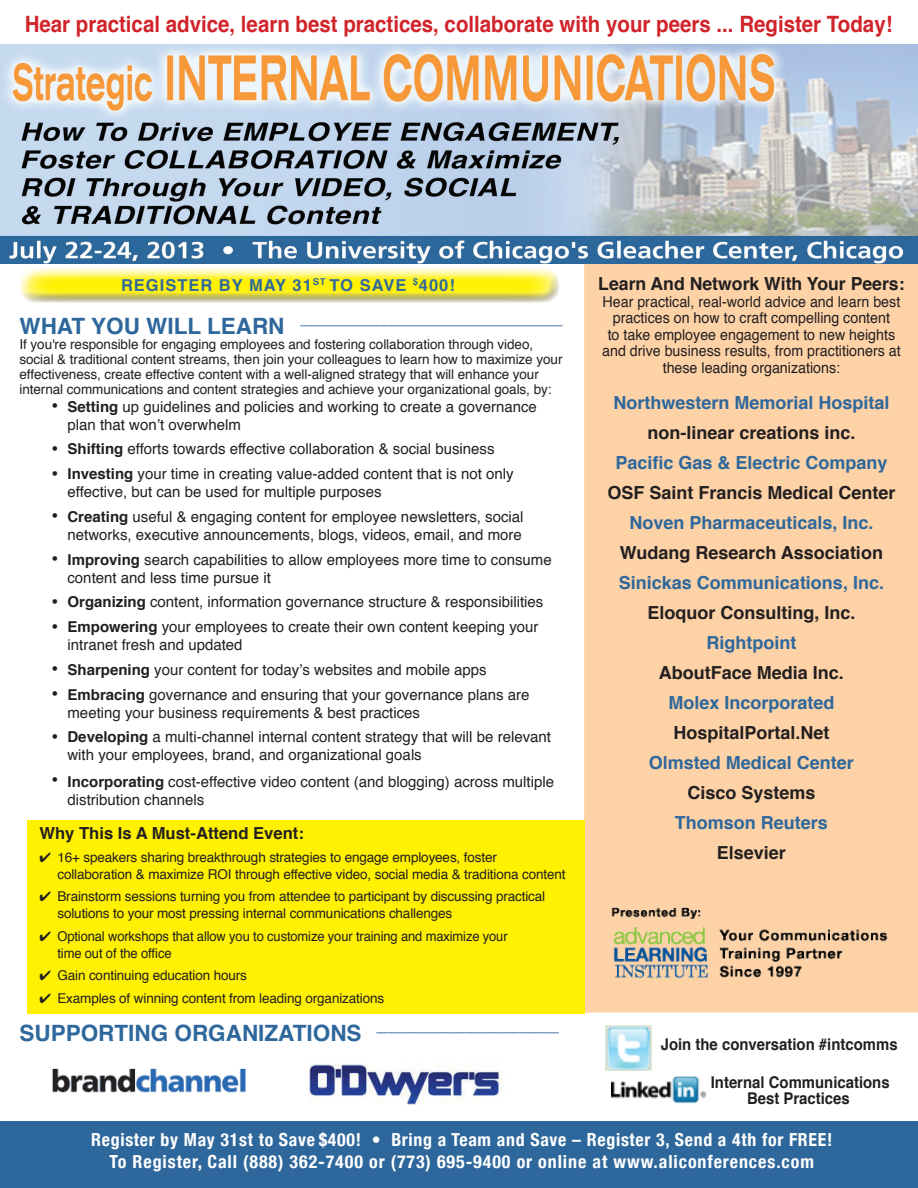
<style>
.page{position:relative;width:918px;height:1188px;background:#fff}
.page>*{position:absolute;margin:0;border:0;box-sizing:border-box;transform-origin:0 0}
.t1{font:700 22.5px "Helvetica";color:#d1232a;scale:.91 1}
.t2{font:700 22.5px "Helvetica";color:#2e679b}
.t3{font:700 18px "Helvetica";color:#231f20}
.t4{font:700 18px "Helvetica";color:#2e679b}
.t5{font:700 condensed 18px/21.6px "Helvetica Neue";letter-spacing:.045em;color:#fff;text-align:center}
.t6{font:700 16.65px "Helvetica";color:#231f20}
.t7{font:700 16.5px "Helvetica";letter-spacing:.06em;color:#2e679b}
.t8{font:700 16.2px/15.9px "Helvetica";color:#231f20;text-align:center;scale:.92 1}
.t9{font:15px/18px "Helvetica";color:#231f20}
.t10{font:15px/16.5px "Helvetica";color:#231f20;text-align:center;scale:.95 1}
.t11{font:13.5px/15px "Helvetica";letter-spacing:-.01em;color:#231f20}
.t12{font:13.5px/16.6px "Helvetica";letter-spacing:-.01em;color:#231f20;scale:.96 1}
.t13{font:700 7.5px "Helvetica";color:#2e679b}
.s1{font-size:21px}
.s2{font-weight:700}
</style>
<div class="page">
<div style="left:585px;top:243px;width:332px;height:769px;background:#fdd2a7"></div>
<div style="left:584px;top:242px;width:334px;height:770px;border:2px solid #fdd2a7"></div>
<img style="left:611px;top:907px;width:277px;height:72px">
<div style="left:1px;top:1122px;width:917px;height:66px;background:#2e679b"></div>
<img style="left:0;top:45px;width:918px;height:218px">
<img style="left:52px;top:1068px;width:194px;height:25px">
<div style="left:19px;top:261px;width:541px;height:32px;background:#fff;opacity:.75"></div>
<div style="left:19px;top:271px;width:541px;height:32px;background:#231f20;opacity:.75"></div>
<img style="left:309px;top:1064px;width:193px;height:42px">
<div style="left:27px;top:820px;width:557px;height:194px;background:#fff101"></div>
<img style="left:606px;top:1026px;width:46px;height:44px">
<img style="left:612px;top:1076px;width:94px;height:28px">
<h1 class="t1" style="left:25px;top:6px;width:955px">Hear practical advice, learn best practices, collaborate with your peers ... Register Today!</h1>
<p class="t7" style="left:121px;top:272px;width:335px">Register by MaY 31<sup>st</sup> to Save <sup>$</sup>400!</p>
<h1 class="t2" style="left:20px;top:307px;width:267px">WHAT YOU WILL LEARN</h1>
<p class="t13" style="left:300px;top:319px;width:264px">–––––––––––––––––––––––––––––––––––––––––––––––––––––––––––––––––––––</p>
<p class="t11" style="left:20px;top:337px;width:545px">If you're responsible for engaging employees and fostering collaboration through video, social &amp; traditional content streams, then join your colleagues to learn how to maximize your effectiveness, create effective content with a well-aligned strategy that will enhance your internal communications and content strategies and achieve your organizational goals, by:</p>
<p class="t9" style="left:68px;top:398px;width:471px;text-indent:-17px"><span class="s1">•</span> <span class="s2">Setting</span> up guidelines and policies and working to create a governance plan that won’t overwhelm</p>
<p class="t9" style="left:51px;top:440px;width:445px"><span class="s1">•</span> <span class="s2">Shifting</span> efforts towards effective collaboration &amp; social business</p>
<p class="t9" style="left:68px;top:465px;width:448px;text-indent:-17px"><span class="s1">•</span> <span class="s2">Investing</span> your time in creating value-added content that is not only effective, but can be used for multiple purposes</p>
<p class="t9" style="left:51px;top:508px;width:474px;text-align:right"><span class="s1">•</span> <span class="s2">Creating</span> useful &amp; engaging content for employee newsletters, social networks, executive announcements, blogs, videos, email, and more</p>
<p class="t9" style="left:67px;top:551px;width:486px;text-indent:-16px"><span class="s1">•</span> <span class="s2">Improving</span> search capabilities to allow employees more time to consume content and less time pursue it</p>
<p class="t9" style="left:51px;top:593px;width:494px"><span class="s1">•</span> <span class="s2">Organizing</span> content, information governance structure &amp; responsibilities</p>
<p class="t9" style="left:68px;top:618px;width:473px;text-indent:-17px"><span class="s1">•</span> <span class="s2">Empowering</span> your employees to create their own content keeping your intranet fresh and updated</p>
<p class="t9" style="left:51px;top:661px;width:437px"><span class="s1">•</span> <span class="s2">Sharpening</span> your content for today’s websites and mobile apps</p>
<p class="t9" style="left:68px;top:686px;width:463px;text-indent:-17px"><span class="s1">•</span> <span class="s2">Embracing</span> governance and ensuring that your governance plans are meeting your business requirements &amp; best practices</p>
<p class="t9" style="left:68px;top:728px;width:485px;text-indent:-17px"><span class="s1">•</span> <span class="s2">Developing</span> a multi-channel internal content strategy that will be relevant with your employees, brand, and organizational goals</p>
<p class="t9" style="left:68px;top:773px;width:488px;text-indent:-17px"><span class="s1">•</span> <span class="s2">Incorporating</span> cost-effective video content (and blogging) across multiple distribution channels</p>
<p class="t6" style="left:39px;top:820px;width:266px">Why This Is A Must-Attend Event:</p>
<p class="t11" style="left:57px;top:849px;width:510px;line-height:16.6px;text-indent:-18px">✔ 16+ speakers sharing breakthrough strategies to engage employees, foster collaboration &amp; maximize ROI through effective video, social media &amp; traditiona content</p>
<p class="t11" style="left:57px;top:889px;width:489px;line-height:16.6px;text-indent:-18px">✔ Brainstorm sessions turning you from attendee to participant by discussing practical solutions to your most pressing internal communications challenges</p>
<p class="t12" style="left:57px;top:928px;width:471px;text-indent:-18px">✔ Optional workshops that allow you to customize your training and maximize your time out of the office</p>
<p class="t11" style="left:39px;top:969px;width:209px">✔ Gain continuing education hours</p>
<p class="t11" style="left:39px;top:991px;width:346px">✔ Examples of winning content from leading organizations</p>
<h1 class="t2" style="left:20px;top:1015px;width:344px">SUPPORTING ORGANIZATIONS</h1>
<p class="t13" style="left:376px;top:1026px;width:184px">––––––––––––––––––––––––––––––––––––––––––––––––</p>
<p class="t3" style="left:598px;top:269px;width:308px">Learn And Network With Your Peers:</p>
<p class="t10" style="left:602px;top:293px;width:316px">Hear practical, real-world advice and learn best practices on how to craft compelling content<br>to take employee engagement to new heights and drive business results, from practitioners at these leading organizations:</p>
<p class="t4" style="left:613px;top:388px;width:278px">Northwestern Memorial Hospital</p>
<p class="t3" style="left:647px;top:418px;width:210px">non-linear creations inc.</p>
<p class="t4" style="left:615px;top:448px;width:274px">Pacific Gas &amp; Electric Company</p>
<p class="t3" style="left:607px;top:478px;width:290px">OSF Saint Francis Medical Center</p>
<p class="t4" style="left:629px;top:508px;width:246px">Noven Pharmaceuticals, Inc.</p>
<p class="t3" style="left:620px;top:538px;width:265px">Wudang Research Association</p>
<p class="t4" style="left:619px;top:568px;width:267px">Sinickas Communications, Inc.</p>
<p class="t3" style="left:647px;top:598px;width:210px">Eloquor Consulting, Inc.</p>
<p class="t4" style="left:706px;top:628px;width:91px">Rightpoint</p>
<p class="t3" style="left:659px;top:658px;width:187px">AboutFace Media Inc.</p>
<p class="t4" style="left:668px;top:688px;width:168px">Molex Incorporated</p>
<p class="t3" style="left:673px;top:718px;width:158px">HospitalPortal.Net</p>
<p class="t4" style="left:649px;top:748px;width:207px">Olmsted Medical Center</p>
<p class="t3" style="left:687px;top:778px;width:130px">Cisco Systems</p>
<p class="t4" style="left:675px;top:808px;width:155px">Thomson Reuters</p>
<p class="t3" style="left:717px;top:838px;width:71px">Elsevier</p>
<p class="t8" style="left:661px;top:1036px;width:259px">Join the conversation #intcomms</p>
<p class="t8" style="left:711px;top:1075px;width:196px">Internal Communications<br>Best Practices</p>
<p class="t5" style="left:91px;top:1129px;width:743px">Register by May 31st to Save $400! • Bring a Team and Save – Register 3, Send a 4th for FREE!<br>To Register, Call (888) 362-7400 or (773) 695-9400 or online at www.aliconferences.com</p>
</div>
